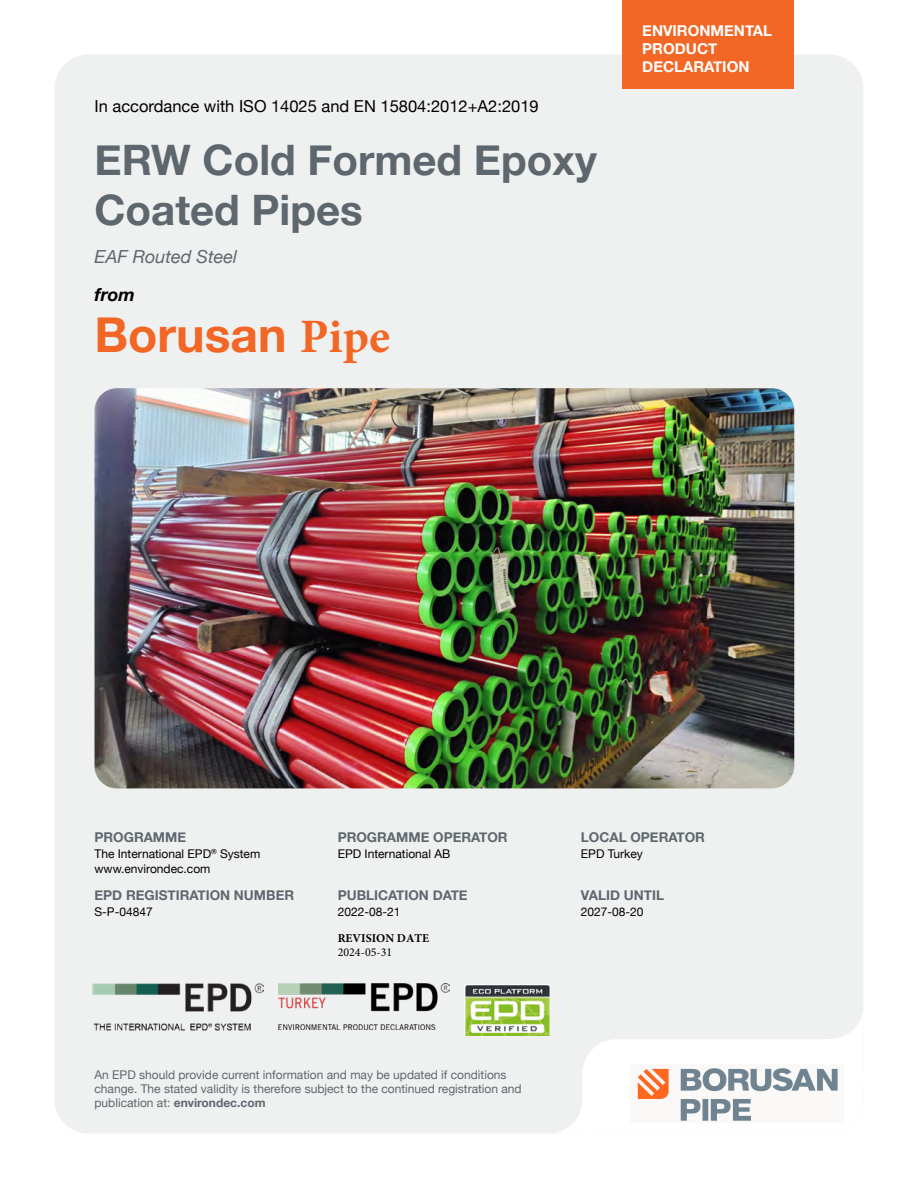
<style>
.page{position:relative;width:918px;height:1188px;background:#fff}
.page>*{position:absolute;margin:0;border:0;box-sizing:border-box;transform-origin:0 0}
.t1{font:700 48px "Helvetica Neue";color:#f26725}
.t2{font:700 42px/50.4px "Helvetica Neue";color:#5e676e}
.t3{font:italic 18px "Helvetica Neue";color:#5e676e}
.t4{font:italic 700 18px "Helvetica Neue";color:#000}
.t5{font:16.5px "Helvetica Neue";color:#000}
.t6{font:700 15px/18px "Helvetica Neue";color:#fff}
.t7{font:700 13.5px "Helvetica Neue";color:#5e676e}
.t8{font:12px/14.4px "Helvetica Neue";color:#5e676e}
.t9{font:12px/14.4px "Helvetica Neue";color:#000}
.t10{font:700 12px "Minion Pro";color:#000}
.t11{font:12px "Minion Pro";color:#000}
.s1{font-family:"Minion Pro"}
.s2{font-weight:700}
</style>
<div class="page">
<div style="left:54px;top:54px;width:810px;height:1080px;background:#eff0f0;border-radius:34px"></div>
<svg style="left:554px;top:1011px;width:310px;height:123px"></svg>
<div style="left:623px;top:0;width:171px;height:88px;background:#f26725"></div>
<img style="left:94px;top:388px;width:700px;height:400px">
<img style="left:93px;top:984px;width:171px;height:47px">
<img style="left:279px;top:984px;width:171px;height:45px">
<img style="left:465px;top:984px;width:85px;height:52px">
<img style="left:631px;top:1064px;width:213px;height:59px">
<h3 class="t5" style="left:94px;top:95px;width:446px">In accordance with ISO 14025 and EN 15804:2012+A2:2019</h3>
<h2 class="t2" style="left:94px;top:136px;width:504px">ERW Cold Formed Epoxy<br>Coated Pipes</h2>
<h3 class="t3" style="left:94px;top:243px;width:144px">EAF Routed Steel</h3>
<h3 class="t4" style="left:94px;top:280px;width:42px">from</h3>
<h1 class="t1" style="left:94px;top:297px;width:297px">Borusan <span class="s1">Pipe</span></h1>
<p class="t6" style="left:642px;top:22px;width:131px">ENVIRONMENTAL<br>PRODUCT<br>DECLARATION</p>
<p class="t7" style="left:94px;top:827px;width:93px">PROGRAMME</p>
<p class="t7" style="left:338px;top:827px;width:171px">PROGRAMME OPERATOR</p>
<p class="t7" style="left:581px;top:827px;width:126px">LOCAL OPERATOR</p>
<p class="t9" style="left:338px;top:848px;width:114px">EPD International AB</p>
<p class="t7" style="left:338px;top:884px;width:132px">PUBLICATION DATE</p>
<p class="t9" style="left:338px;top:905px;width:64px">2022-08-21</p>
<p class="t10" style="left:338px;top:930px;width:93px">REVISION DATE</p>
<p class="t11" style="left:338px;top:944px;width:56px">2024-05-31</p>
<p class="t9" style="left:94px;top:848px;width:167px">The International EPD<sup>®</sup> System www.environdec.com</p>
<p class="t9" style="left:581px;top:848px;width:64px">EPD Turkey</p>
<p class="t9" style="left:581px;top:905px;width:64px">2027-08-20</p>
<p class="t7" style="left:94px;top:885px;width:201px">EPD REGISTIRATION NUMBER</p>
<p class="t7" style="left:581px;top:885px;width:85px">VALID UNTIL</p>
<p class="t9" style="left:94px;top:905px;width:60px">S-P-04847</p>
<p class="t8" style="left:94px;top:1068px;width:429px">An EPD should provide current information and may be updated if conditions change. The stated validity is therefore subject to the continued registration and publication at: <span class="s2">environdec.com</span></p>
</div>
